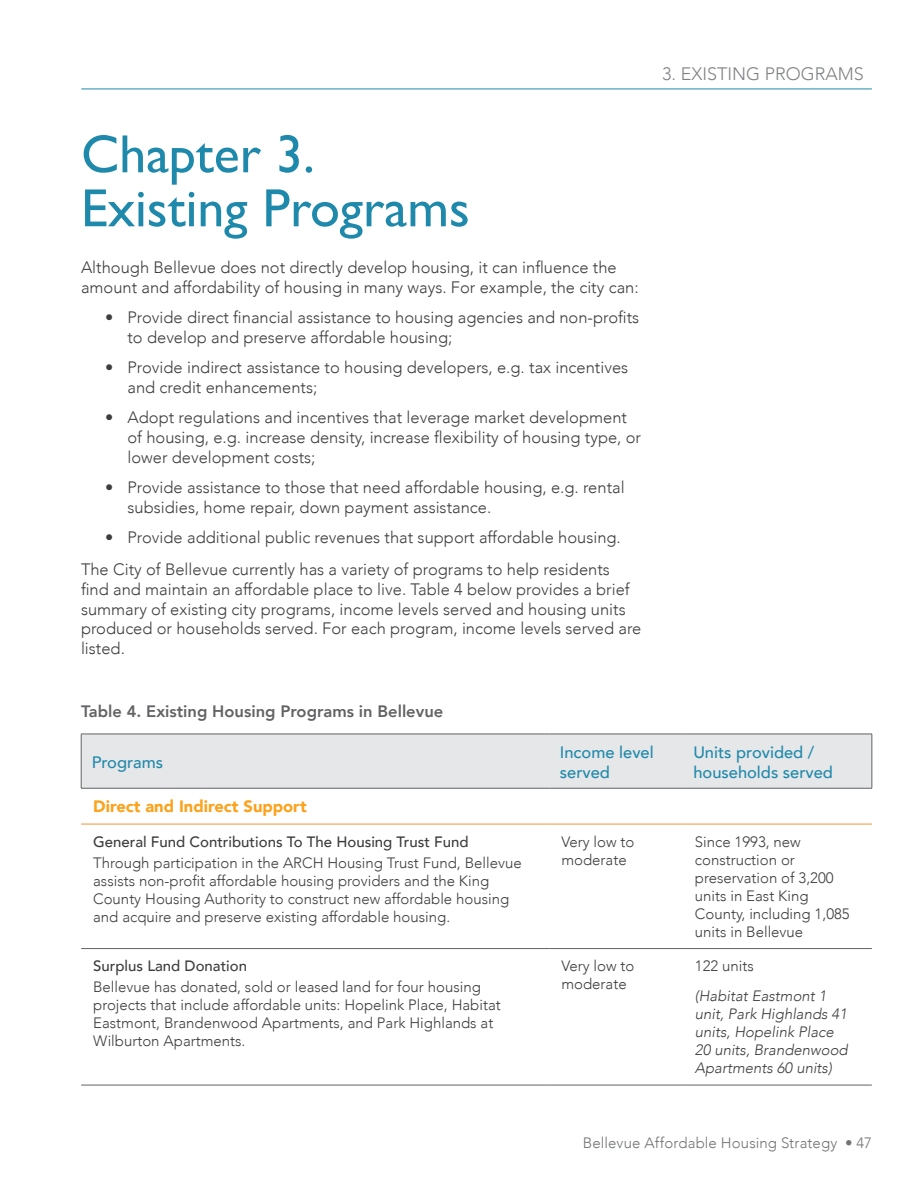
<style>
.page{position:relative;width:918px;height:1188px;background:#fff}
.page>*{position:absolute;margin:0;border:0;box-sizing:border-box;transform-origin:0 0}
.Chapter_Heading{font:54px/54px "Gill Sans";color:#1f89ab}
.Header_Title{font:300 18px "Avenir";color:#808285}
.Bullets{font:300 16.5px/19.8px "Avenir";color:#3e3e3f}
.Body_text{font:300 16.5px/19.8px "Avenir";color:#3e3e3f}
.Body_text_before_bul{font:300 16.5px/19.8px "Avenir";color:#3e3e3f}
.Table_header_row{font:500 16.5px/19.8px "Avenir";color:#1f89ab}
.Table_Title_small{font:800 16.5px "Avenir";color:#636366}
.Table_SubTitle{font:900 16.5px "Avenir";color:#fca21b}
.Table_text{font:300 15px/18px "Avenir";color:#3e3e3f}
.Table_text-2{font:italic 300 15px/18px "Avenir";color:#3e3e3f}
.Table_subheading{font:500 15px "Avenir";color:#3e3e3f}
.t1{font:300 15px "Avenir";letter-spacing:.005em;color:#727376}
</style>
<div class="page">
<hr style="left:81px;top:89px;width:791px;height:1px;background:#1f89ab">
<div style="left:82px;top:735px;width:790px;height:53px;background:#e6e7e9"></div>
<hr style="left:81px;top:734px;width:468px;height:1px;background:#636366">
<hr style="left:81px;top:734px;width:1px;height:54px;background:#636366">
<hr style="left:549px;top:734px;width:134px;height:1px;background:#636366">
<hr style="left:683px;top:734px;width:189px;height:1px;background:#636366">
<hr style="left:872px;top:734px;width:1px;height:54px;background:#636366">
<hr style="left:81px;top:788px;width:468px;height:1px;background:#636366">
<hr style="left:549px;top:788px;width:134px;height:1px;background:#636366">
<hr style="left:683px;top:788px;width:189px;height:1px;background:#636366">
<hr style="left:81px;top:948px;width:468px;height:1px;background:#636366">
<hr style="left:549px;top:948px;width:134px;height:1px;background:#636366">
<hr style="left:81px;top:1085px;width:468px;height:1px;background:#636366">
<hr style="left:549px;top:1085px;width:134px;height:1px;background:#636366">
<hr style="left:683px;top:1085px;width:189px;height:1px;background:#636366">
<hr style="left:81px;top:824px;width:468px;height:1px;background:#ed9633">
<hr style="left:549px;top:824px;width:134px;height:1px;background:#ed9633">
<hr style="left:683px;top:824px;width:189px;height:1px;background:#ed9633">
<hr style="left:683px;top:948px;width:189px;height:1px;background:#636366">
<p class="Chapter_Heading" style="left:81px;top:127px;width:390px">Chapter 3.<br>Existing Programs</p>
<p class="Body_text_before_bul" style="left:81px;top:258px;width:559px">Although Bellevue does not directly develop housing, it can influence the amount and affordability of housing in many ways. For example, the city can:</p>
<p class="Bullets" style="left:128px;top:307px;width:513px;text-indent:-22px">• Provide direct financial assistance to housing agencies and non-profits to develop and preserve affordable housing;</p>
<p class="Bullets" style="left:128px;top:358px;width:502px;text-indent:-22px">• Provide indirect assistance to housing developers, e.g. tax incentives and credit enhancements;</p>
<p class="Bullets" style="left:128px;top:408px;width:515px;text-indent:-22px">• Adopt regulations and incentives that leverage market development of housing, e.g. increase density, increase flexibility of housing type, or lower development costs;</p>
<p class="Bullets" style="left:128px;top:478px;width:499px;text-indent:-22px">• Provide assistance to those that need affordable housing, e.g. rental subsidies, home repair, down payment assistance.</p>
<p class="Bullets" style="left:105px;top:528px;width:517px">• Provide additional public revenues that support affordable housing.</p>
<p class="Body_text" style="left:81px;top:559px;width:562px">The City of Bellevue currently has a variety of programs to help residents find and maintain an affordable place to live. Table 4 below provides a brief summary of existing city programs, income levels served and housing units produced or households served. For each program, income levels served are listed.</p>
<p class="Table_Title_small" style="left:81px;top:698px;width:364px">Table 4. Existing Housing Programs in Bellevue</p>
<p class="Header_Title" style="left:662px;top:64px;width:203px">3. EXISTING PROGRAMS</p>
<p class="Table_header_row" style="left:92px;top:751px;width:73px">Programs</p>
<p class="Table_header_row" style="left:560px;top:741px;width:95px">Income level served</p>
<p class="Table_header_row" style="left:693px;top:741px;width:141px">Units provided / households served</p>
<p class="Table_SubTitle" style="left:93px;top:792px;width:215px">Direct and Indirect Support</p>
<p class="Table_subheading" style="left:93px;top:828px;width:377px">General Fund Contributions To The Housing Trust Fund</p>
<p class="Table_text" style="left:93px;top:853px;width:430px">Through participation in the ARCH Housing Trust Fund, Bellevue assists non-profit affordable housing providers and the King County Housing Authority to construct new affordable housing and acquire and preserve existing affordable housing.</p>
<p class="Table_text" style="left:561px;top:832px;width:75px">Very low to moderate</p>
<p class="Table_text" style="left:695px;top:832px;width:156px">Since 1993, new construction or preservation of 3,200 units in East King<br>County, including 1,085 units in Bellevue</p>
<p class="Table_subheading" style="left:93px;top:953px;width:155px">Surplus Land Donation</p>
<p class="Table_text" style="left:93px;top:978px;width:409px">Bellevue has donated, sold or leased land for four housing projects that include affordable units: Hopelink Place, Habitat Eastmont, Brandenwood Apartments, and Park Highlands at Wilburton Apartments.</p>
<p class="Table_text" style="left:561px;top:957px;width:75px">Very low to moderate</p>
<p class="Table_text" style="left:695px;top:957px;width:60px">122 units</p>
<p class="Table_text-2" style="left:695px;top:987px;width:154px">(Habitat Eastmont 1 unit, Park Highlands 41 units, Hopelink Place<br>20 units, Brandenwood<br>Apartments 60 units)</p>
<p class="t1" style="left:583px;top:1133px;width:290px">Bellevue Affordable Housing Strategy • 47</p>
</div>
